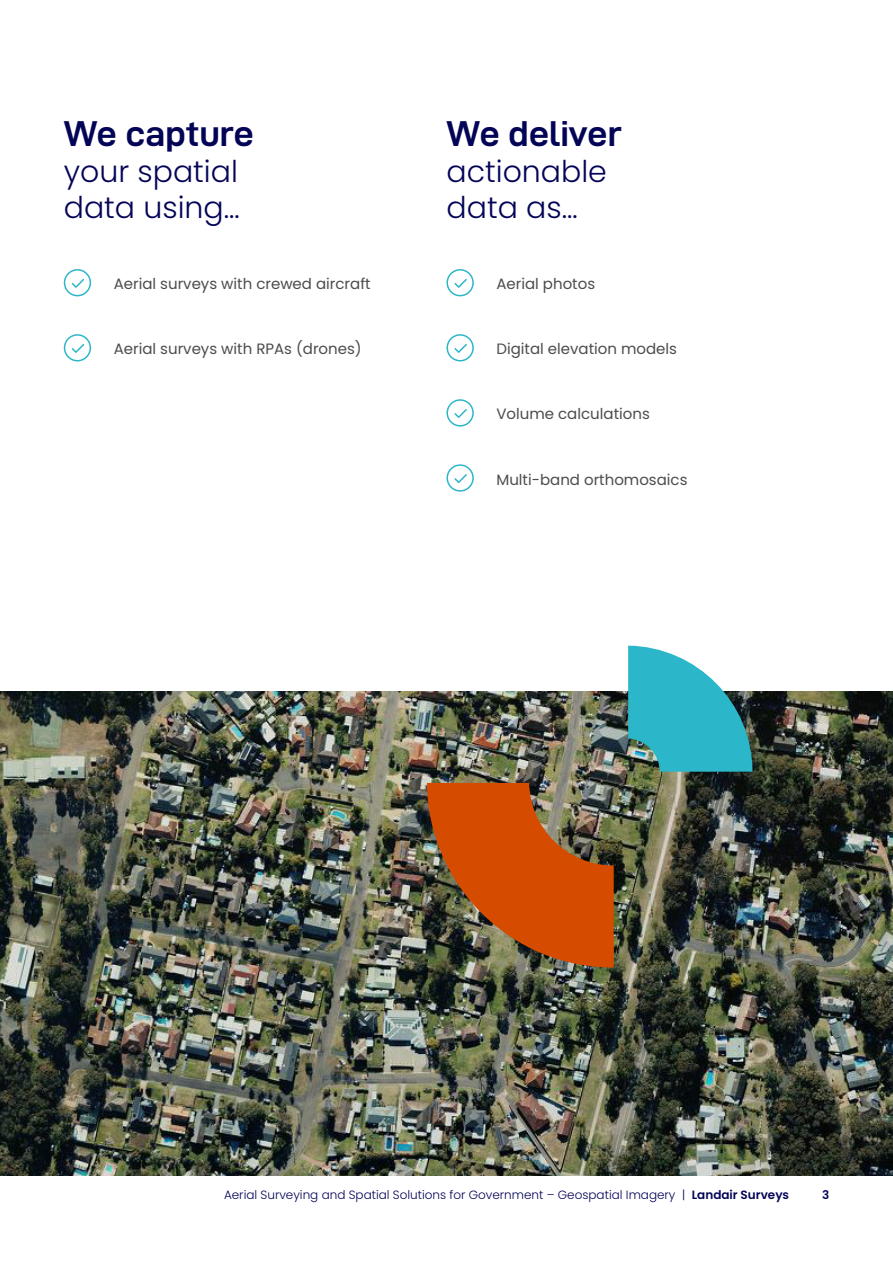
<style>
.page{position:relative;width:893px;height:1263px;background:#fff}
.page>*{position:absolute;margin:0;border:0;box-sizing:border-box;transform-origin:0 0}
.t1{font:36px "D DIN Exp Bold";letter-spacing:-.005em;color:#040457}
.t2{font:300 30px/36px "Poppins";color:#040457}
.t3{font:15px "Poppins";color:#4b4c4d}
.t4{font:300 12px "Poppins";color:#040457}
.t5{font:600 12px "Poppins";color:#040457}
.s1{font-weight:600}
</style>
<div class="page">
<img style="left:0;top:691px;width:893px;height:485px">
<svg style="left:64px;top:269px;width:27px;height:27px"></svg>
<svg style="left:446px;top:269px;width:28px;height:27px"></svg>
<svg style="left:446px;top:464px;width:28px;height:28px"></svg>
<svg style="left:64px;top:334px;width:27px;height:27px"></svg>
<svg style="left:446px;top:334px;width:28px;height:27px"></svg>
<svg style="left:446px;top:399px;width:28px;height:28px"></svg>
<svg style="left:628px;top:646px;width:124px;height:126px"></svg>
<img style="left:427px;top:783px;width:187px;height:184px">
<p class="t1" style="left:64px;top:114px;width:192px">We capture</p>
<p class="t2" style="left:64px;top:154px;width:177px">your spatial data using…</p>
<p class="t1" style="left:446px;top:114px;width:177px">We deliver</p>
<p class="t2" style="left:446px;top:154px;width:162px">actionable data as…</p>
<p class="t3" style="left:114px;top:275px;width:259px">Aerial surveys with crewed aircraft</p>
<p class="t3" style="left:496px;top:275px;width:100px">Aerial photos</p>
<p class="t3" style="left:114px;top:340px;width:250px">Aerial surveys with RPAs (drones)</p>
<p class="t3" style="left:496px;top:340px;width:182px">Digital elevation models</p>
<p class="t3" style="left:496px;top:405px;width:155px">Volume calculations</p>
<p class="t3" style="left:496px;top:471px;width:193px">Multi-band orthomosaics</p>
<p class="t4" style="left:224px;top:1188px;width:567px">Aerial Surveying and Spatial Solutions for Government – Geospatial Imagery | <span class="s1">Landair Surveys</span></p>
<p class="t5" style="left:822px;top:1188px;width:9px">3</p>
</div>
